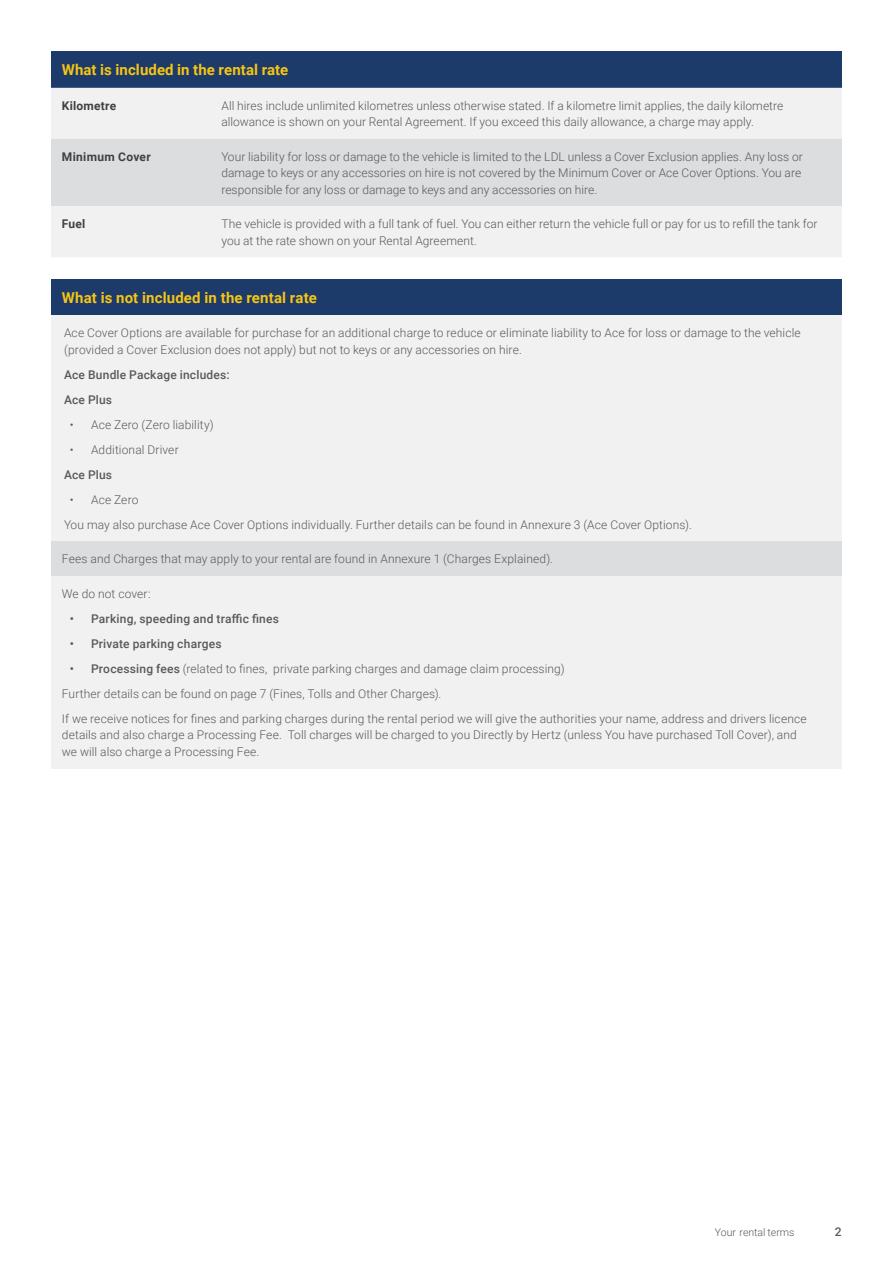
<style>
.page{position:relative;width:893px;height:1263px;background:#fff}
.page>*{position:absolute;margin:0;border:0;box-sizing:border-box;transform-origin:0 0}
.t1{font:700 15px "Roboto";letter-spacing:.005em;color:#f7c513}
.t2{font:300 12px/16.5px "Roboto";letter-spacing:.01em;color:#58595b}
.t3{font:500 12px/25px "Roboto";letter-spacing:.015em;color:#58595b}
.t4{font:700 12px "Roboto";letter-spacing:.02em;color:#414042}
.t5{font:300 10.5px "Roboto";color:#58595b}
.s1{font-weight:500}
</style>
<div class="page">
<div style="left:51px;top:51px;width:791px;height:37px;background:#1c3a6a"></div>
<div style="left:51px;top:88px;width:791px;height:51px;background:#f1f1f2"></div>
<div style="left:51px;top:139px;width:791px;height:67px;background:#dcddde"></div>
<div style="left:51px;top:206px;width:791px;height:51px;background:#f1f1f2"></div>
<div style="left:51px;top:279px;width:791px;height:36px;background:#1c3a6a"></div>
<div style="left:51px;top:315px;width:791px;height:226px;background:#f1f1f2"></div>
<div style="left:51px;top:541px;width:791px;height:35px;background:#dcddde"></div>
<div style="left:51px;top:576px;width:791px;height:192px;background:#f1f1f2"></div>
<p class="t1" style="left:62px;top:59px;width:228px">What is included in the rental rate</p>
<p class="t4" style="left:62px;top:97px;width:56px">Kilometre</p>
<p class="t2" style="left:221px;top:97px;width:563px">All hires include unlimited kilometres unless otherwise stated. If a kilometre limit applies, the daily kilometre allowance is shown on your Rental Agreement. If you exceed this daily allowance, a charge may apply.</p>
<p class="t4" style="left:62px;top:148px;width:90px">Minimum Cover</p>
<p class="t2" style="left:221px;top:148px;width:583px">Your liability for loss or damage to the vehicle is limited to the LDL unless a Cover Exclusion applies. Any loss or damage to keys or any accessories on hire is not covered by the Minimum Cover or Ace Cover Options. You are responsible for any loss or damage to keys and any accessories on hire.</p>
<p class="t4" style="left:62px;top:215px;width:25px">Fuel</p>
<p class="t2" style="left:221px;top:215px;width:598px">The vehicle is provided with a full tank of fuel. You can either return the vehicle full or pay for us to refill the tank for you at the rate shown on your Rental Agreement.</p>
<p class="t1" style="left:62px;top:287px;width:256px">What is not included in the rental rate</p>
<p class="t2" style="left:64px;top:324px;width:738px">Ace Cover Options are available for purchase for an additional charge to reduce or eliminate liability to Ace for loss or damage to the vehicle (provided a Cover Exclusion does not apply) but not to keys or any accessories on hire.</p>
<p class="t3" style="left:64px;top:361px;width:167px">Ace Bundle Package includes:<br>Ace Plus</p>
<p class="t2" style="left:70px;top:416px;width:145px">• Ace Zero (Zero liability)</p>
<p class="t2" style="left:70px;top:441px;width:110px">• Additional Driver</p>
<p class="t3" style="left:64px;top:461px;width:50px">Ace Plus</p>
<p class="t2" style="left:64px;top:486px;width:629px;line-height:25px;text-indent:6px">• Ace Zero<br>You may also purchase Ace Cover Options individually. Further details can be found in Annexure 3 (Ace Cover Options).</p>
<p class="t2" style="left:62px;top:550px;width:493px">Fees and Charges that may apply to your rental are found in Annexure 1 (Charges Explained).</p>
<p class="t2" style="left:62px;top:585px;width:90px">We do not cover:</p>
<p class="t3" style="left:70px;top:605px;width:211px">• Parking, speeding and traffic fines</p>
<p class="t3" style="left:70px;top:630px;width:153px">• Private parking charges</p>
<p class="t2" style="left:62px;top:655px;width:746px;line-height:25px;text-indent:8px"><span class="s1">• Processing fees</span> (related to fines, private parking charges and damage claim processing)<br>Further details can be found on page 7 (Fines, Tolls and Other Charges).<br>If we receive notices for fines and parking charges during the rental period we will give the authorities your name, address and drivers licence</p>
<p class="t2" style="left:62px;top:726px;width:736px">details and also charge a Processing Fee. Toll charges will be charged to you Directly by Hertz (unless You have purchased Toll Cover), and we will also charge a Processing Fee.</p>
<p class="t5" style="left:715px;top:1225px;width:81px">Your rental terms</p>
<p class="t3" style="left:835px;top:1218px;width:8px">2</p>
</div>
